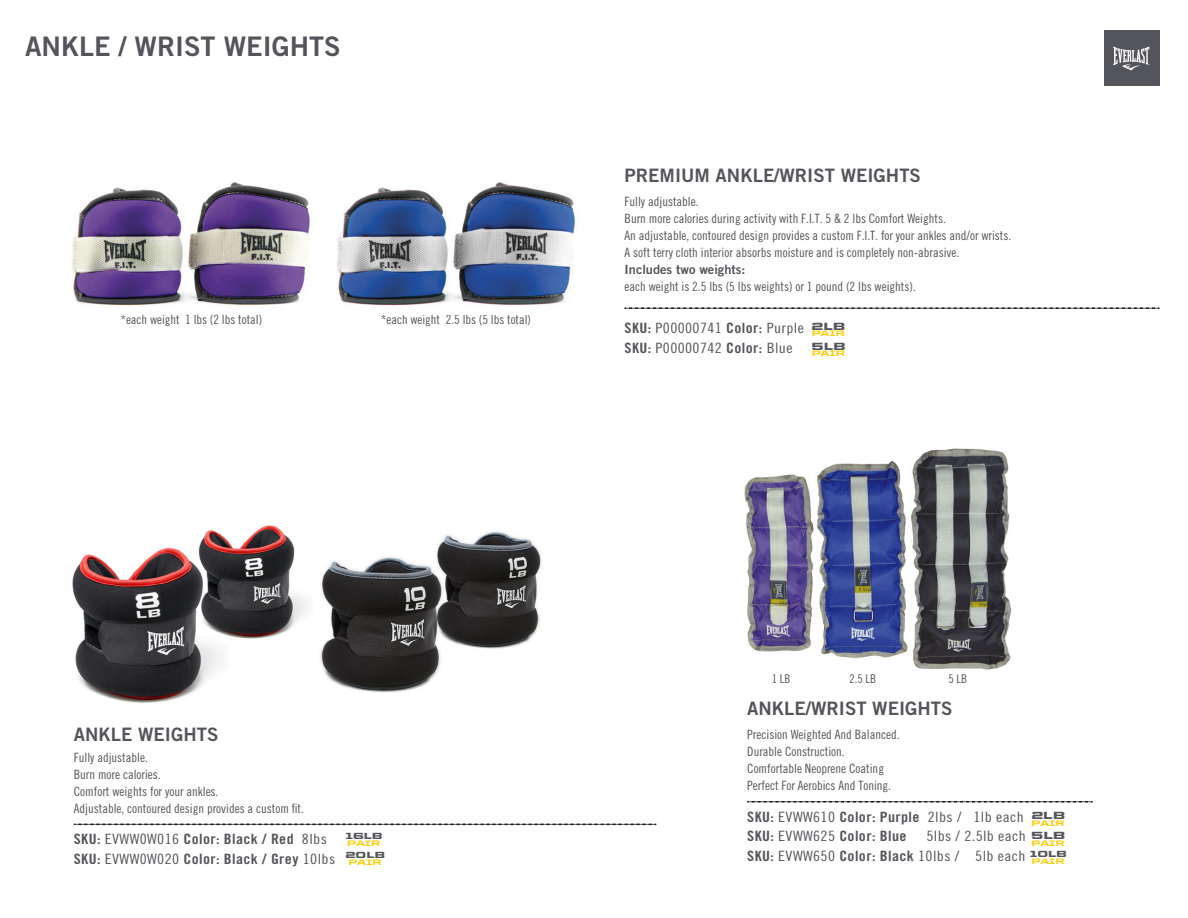
<style>
.page{position:relative;width:1188px;height:918px;background:#fff}
.page>*{position:absolute;margin:0;border:0;box-sizing:border-box;transform-origin:0 0}
.t1{font:27px "Trade Gothic LT Std Bd 2";color:#54555a}
.t2{font:18.6px "Trade Gothic LT Std Bd 2";color:#54555a}
.t3{font:14.25px/19.5px "Trade Gothic LT Std Cn 18";letter-spacing:.025em;color:#54555a;text-align:right;scale:1.11 1}
.t4{font:14.25px/19.5px "Trade Gothic Bold Cond Twenty";letter-spacing:.025em;color:#54555a;scale:1.11 1}
.t5{font:12.9px/17.1px "Trade Gothic LT Std Cn 18";color:#54555a}
.t6{font:12.9px "Trade Gothic LT Std Bd 2";color:#54555a}
.t7{font:12.75px "Trade Gothic LT Std Cn 18";color:#54555a}
.t8{font:12px "Trade Gothic LT Std Cn 18";color:#54555a}
.t9{font:900 10.5px "United Sans Ext";color:#54555a}
.t10{font:900 8.85px "United Sans Ext";color:#54555a}
.t11{font:800 7.95px "United Sans Ext";color:#fc0}
.s1{font-family:"Trade Gothic Bold Cond Twenty"}
.s2{font-family:"Trade Gothic LT Std Cn 18"}
</style>
<div class="page">
<img style="left:320px;top:531px;width:222px;height:162px">
<img style="left:72px;top:525px;width:236px;height:178px">
<div style="left:1104px;top:31px;width:55px;height:55px;background:#54555a"></div>
<svg style="left:1113px;top:46px;width:37px;height:25px"></svg>
<img style="left:744px;top:448px;width:268px;height:222px">
<svg style="left:74px;top:824px;width:582px;height:1px"></svg>
<svg style="left:747px;top:801px;width:345px;height:1px"></svg>
<img style="left:337px;top:182px;width:243px;height:124px">
<img style="left:72px;top:182px;width:240px;height:124px">
<svg style="left:625px;top:307px;width:534px;height:2px"></svg>
<h1 class="t1" style="left:25px;top:29px;width:317px">ANKLE / WRIST WEIGHTS</h1>
<p class="t7" style="left:120px;top:312px;width:143px">*each weight 1 lbs (2 lbs total)</p>
<p class="t7" style="left:381px;top:312px;width:152px">*each weight 2.5 lbs (5 lbs total)</p>
<h2 class="t2" style="left:625px;top:164px;width:298px">PREMIUM ANKLE/WRIST WEIGHTS</h2>
<p class="t5" style="left:625px;top:193px;width:388px">Fully adjustable.<br>Burn more calories during activity with F.I.T. 5 &amp; 2 lbs Comfort Weights.<br>An adjustable, contoured design provides a custom F.I.T. for your ankles and/or wrists.<br>A soft terry cloth interior absorbs moisture and is completely non-abrasive.</p>
<p class="t6" style="left:625px;top:262px;width:122px">Includes two weights:</p>
<p class="t5" style="left:625px;top:278px;width:293px">each weight is 2.5 lbs (5 lbs weights) or 1 pound (2 lbs weights).</p>
<p class="t3" style="left:625px;top:318px;width:163px;text-align:left"><span class="s1">SKU:</span> P00000741 <span class="s1">Color:</span> Purple<br><span class="s1">SKU:</span> P00000742 <span class="s1">Color:</span> Blue</p>
<p class="t11" style="left:812px;top:329px;width:35px">PAIR</p>
<p class="t9" style="left:812px;top:320px;width:35px">2LB</p>
<p class="t11" style="left:812px;top:349px;width:35px">PAIR</p>
<p class="t9" style="left:812px;top:340px;width:36px">5LB</p>
<h2 class="t2" style="left:74px;top:723px;width:146px">ANKLE WEIGHTS</h2>
<p class="t5" style="left:74px;top:749px;width:232px">Fully adjustable.<br>Burn more calories.<br>Comfort weights for your ankles.<br>Adjustable, contoured design provides a custom fit.</p>
<p class="t4" style="left:74px;top:829px;width:237px">SKU: <span class="s2">EVWW0W016</span> Color: Black / Red <span class="s2">8lbs<br></span>SKU: <span class="s2">EVWW0W020</span> Color: Black / Grey <span class="s2">10lbs</span></p>
<p class="t10" style="left:345px;top:831px;width:39px">16LB</p>
<p class="t11" style="left:347px;top:839px;width:35px">PAIR</p>
<p class="t10" style="left:345px;top:849px;width:41px">20LB</p>
<p class="t11" style="left:348px;top:857px;width:35px">PAIR</p>
<p class="t8" style="left:772px;top:672px;width:20px">1 LB</p>
<p class="t8" style="left:849px;top:672px;width:28px">2.5 LB</p>
<p class="t8" style="left:949px;top:672px;width:20px">5 LB</p>
<h2 class="t2" style="left:747px;top:697px;width:207px">ANKLE/WRIST WEIGHTS</h2>
<p class="t5" style="left:747px;top:725px;width:154px">Precision Weighted And Balanced.<br>Durable Construction.<br>Comfortable Neoprene Coating<br>Perfect For Aerobics And Toning.</p>
<p class="t3" style="left:747px;top:807px;width:251px"><span class="s1">SKU:</span> EVWW610 <span class="s1">Color: Purple</span> 2lbs / 1lb each</p>
<p class="t4" style="left:747px;top:826px;width:145px">SKU: <span class="s2">EVWW625</span> Color: Blue</p>
<p class="t9" style="left:1031px;top:809px;width:35px">2LB</p>
<p class="t11" style="left:1031px;top:838px;width:35px">PAIR</p>
<p class="t11" style="left:1031px;top:819px;width:35px">PAIR</p>
<p class="t3" style="left:747px;top:826px;width:252px">5lbs / 2.5lb each<br><span class="s1">SKU:</span> EVWW650 <span class="s1">Color: Black</span> 10lbs / 5lb each</p>
<p class="t9" style="left:1031px;top:829px;width:36px">5LB</p>
<p class="t11" style="left:1031px;top:857px;width:35px">PAIR</p>
<p class="t10" style="left:1030px;top:849px;width:38px">10LB</p>
</div>
